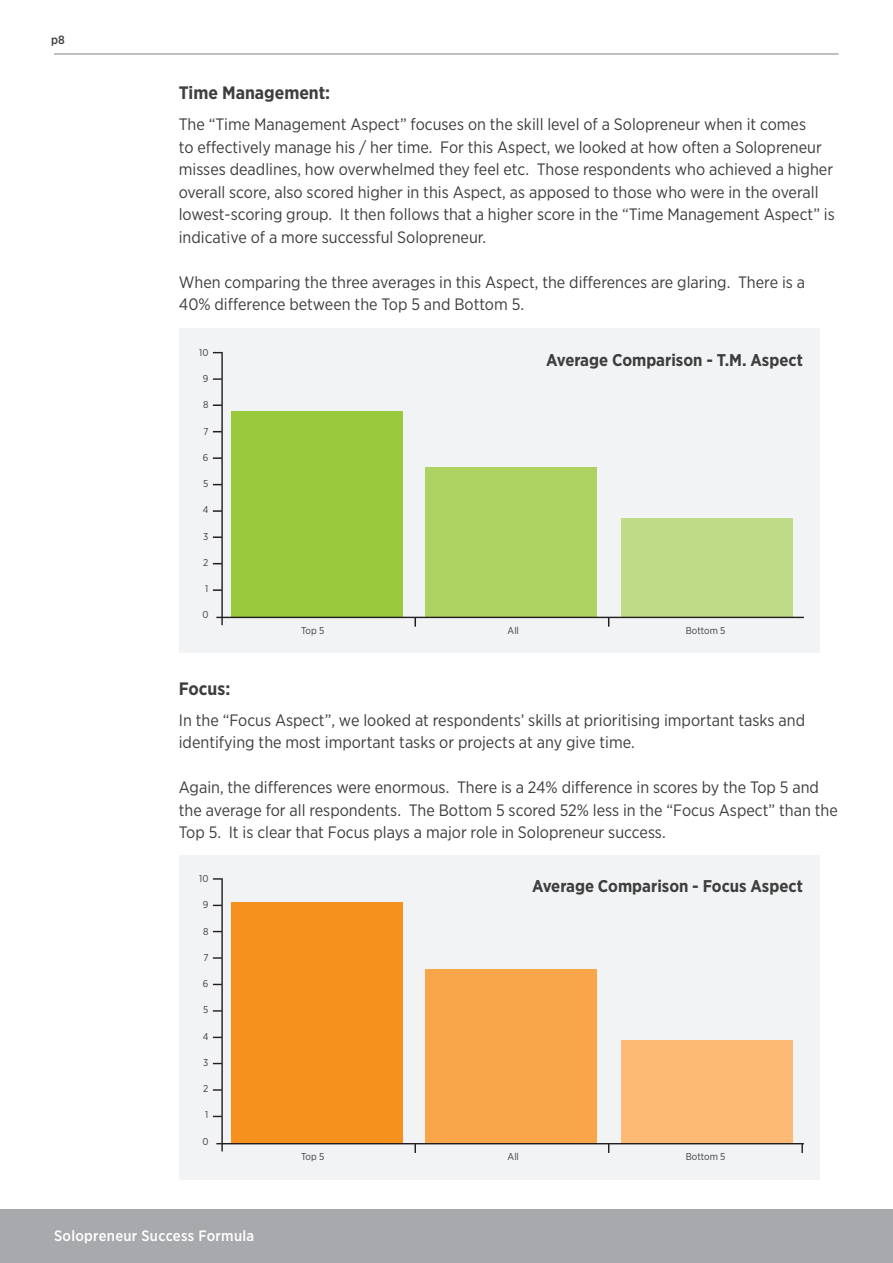
<style>
.page{position:relative;width:893px;height:1263px;background:#fff}
.page>*{position:absolute;margin:0;border:0;box-sizing:border-box;transform-origin:0 0}
.t1{font:700 18px "Gotham Narrow";color:#3e3e3f}
.t2{font:700 16.95px "Gotham Narrow";color:#3e3e3f}
.Body_Copy{font:16.5px/22.5px "Gotham Narrow";color:#3e3e3f}
.t3{font:500 15px "Gotham Narrow";letter-spacing:.02em;color:#fff}
.t4{font:500 12px "Gotham Narrow";color:#3e3e3f}
.Body_Copy-2{font:9.9px "Gotham Narrow";color:#3e3e3f}
</style>
<div class="page">
<div style="left:0;top:1210px;width:893px;height:53px;background:#a8a9ad"></div>
<hr style="left:54px;top:54px;width:784px;height:1px;background:#808285">
<div style="left:179px;top:329px;width:640px;height:324px;background:#f2f3f4"></div>
<div style="left:232px;top:411px;width:171px;height:206px;background:#99ca3b"></div>
<div style="left:426px;top:467px;width:171px;height:150px;background:#add261"></div>
<div style="left:621px;top:518px;width:171px;height:99px;background:#c0db88"></div>
<hr style="left:216px;top:617px;width:588px;height:1px;background:#231f20">
<svg style="left:414px;top:618px;width:2px;height:9px"></svg>
<hr style="left:221px;top:352px;width:2px;height:273px;background:#231f20">
<svg style="left:213px;top:589px;width:9px;height:2px"></svg>
<svg style="left:213px;top:457px;width:9px;height:2px"></svg>
<svg style="left:213px;top:536px;width:9px;height:2px"></svg>
<svg style="left:213px;top:404px;width:9px;height:2px"></svg>
<svg style="left:213px;top:510px;width:9px;height:2px"></svg>
<svg style="left:213px;top:378px;width:9px;height:2px"></svg>
<div style="left:179px;top:855px;width:640px;height:324px;background:#f2f3f4"></div>
<div style="left:232px;top:902px;width:171px;height:241px;background:#f6911e"></div>
<div style="left:425px;top:969px;width:172px;height:174px;background:#f9a549"></div>
<div style="left:621px;top:1040px;width:171px;height:103px;background:#fcba74"></div>
<hr style="left:216px;top:1143px;width:588px;height:1px;background:#231f20">
<hr style="left:221px;top:878px;width:2px;height:273px;background:#231f20">
<svg style="left:213px;top:1089px;width:9px;height:2px"></svg>
<svg style="left:213px;top:957px;width:9px;height:2px"></svg>
<svg style="left:213px;top:1010px;width:9px;height:2px"></svg>
<svg style="left:213px;top:878px;width:9px;height:2px"></svg>
<svg style="left:801px;top:1144px;width:2px;height:9px"></svg>
<p class="t4" style="left:51px;top:32px;width:15px">p8</p>
<h3 class="t1" style="left:179px;top:82px;width:153px">Time Management:</h3>
<p class="Body_Copy" style="left:179px;top:113px;width:657px">The “Time Management Aspect” focuses on the skill level of a Solopreneur when it comes<br>to effectively manage his / her time. For this Aspect, we looked at how often a Solopreneur misses deadlines, how overwhelmed they feel etc. Those respondents who achieved a higher overall score, also scored higher in this Aspect, as apposed to those who were in the overall lowest-scoring group. It then follows that a higher score in the “Time Management Aspect” is indicative of a more successful Solopreneur.</p>
<p class="Body_Copy" style="left:179px;top:271px;width:628px">When comparing the three averages in this Aspect, the differences are glaring. There is a<br>40% difference between the Top 5 and Bottom 5.</p>
<p class="Body_Copy-2" style="left:199px;top:346px;width:11px">10</p>
<p class="Body_Copy-2" style="left:203px;top:372px;width:7px">9</p>
<p class="Body_Copy-2" style="left:203px;top:399px;width:7px">8</p>
<p class="Body_Copy-2" style="left:203px;top:425px;width:7px">7</p>
<p class="Body_Copy-2" style="left:203px;top:451px;width:7px">6</p>
<p class="Body_Copy-2" style="left:203px;top:477px;width:7px">5</p>
<p class="Body_Copy-2" style="left:203px;top:504px;width:7px">4</p>
<p class="Body_Copy-2" style="left:203px;top:530px;width:7px">3</p>
<p class="Body_Copy-2" style="left:203px;top:556px;width:7px">2</p>
<p class="Body_Copy-2" style="left:205px;top:582px;width:5px">1</p>
<p class="Body_Copy-2" style="left:202px;top:609px;width:8px">0</p>
<p class="Body_Copy-2" style="left:301px;top:624px;width:25px">Top 5</p>
<p class="Body_Copy-2" style="left:508px;top:624px;width:13px">All</p>
<p class="Body_Copy-2" style="left:686px;top:624px;width:41px">Bottom 5</p>
<h3 class="t2" style="left:546px;top:349px;width:258px">Average Comparison - T.M. Aspect</h3>
<h3 class="t1" style="left:179px;top:677px;width:53px">Focus:</h3>
<p class="Body_Copy" style="left:179px;top:708px;width:628px">In the “Focus Aspect”, we looked at respondents’ skills at prioritising important tasks and identifying the most important tasks or projects at any give time.</p>
<p class="Body_Copy" style="left:179px;top:776px;width:660px">Again, the differences were enormous. There is a 24% difference in scores by the Top 5 and the average for all respondents. The Bottom 5 scored 52% less in the “Focus Aspect” than the<br>Top 5. It is clear that Focus plays a major role in Solopreneur success.</p>
<p class="Body_Copy-2" style="left:199px;top:872px;width:11px">10</p>
<p class="Body_Copy-2" style="left:203px;top:899px;width:7px">9</p>
<p class="Body_Copy-2" style="left:203px;top:925px;width:7px">8</p>
<p class="Body_Copy-2" style="left:203px;top:951px;width:7px">7</p>
<p class="Body_Copy-2" style="left:203px;top:977px;width:7px">6</p>
<p class="Body_Copy-2" style="left:203px;top:1004px;width:7px">5</p>
<p class="Body_Copy-2" style="left:203px;top:1030px;width:7px">4</p>
<p class="Body_Copy-2" style="left:203px;top:1056px;width:7px">3</p>
<p class="Body_Copy-2" style="left:203px;top:1082px;width:7px">2</p>
<p class="Body_Copy-2" style="left:205px;top:1109px;width:5px">1</p>
<p class="Body_Copy-2" style="left:202px;top:1135px;width:8px">0</p>
<p class="Body_Copy-2" style="left:301px;top:1150px;width:25px">Top 5</p>
<p class="Body_Copy-2" style="left:508px;top:1150px;width:13px">All</p>
<p class="Body_Copy-2" style="left:686px;top:1150px;width:41px">Bottom 5</p>
<h3 class="t2" style="left:532px;top:875px;width:272px">Average Comparison - Focus Aspect</h3>
<p class="t3" style="left:54px;top:1226px;width:202px">Solopreneur Success Formula</p>
</div>
